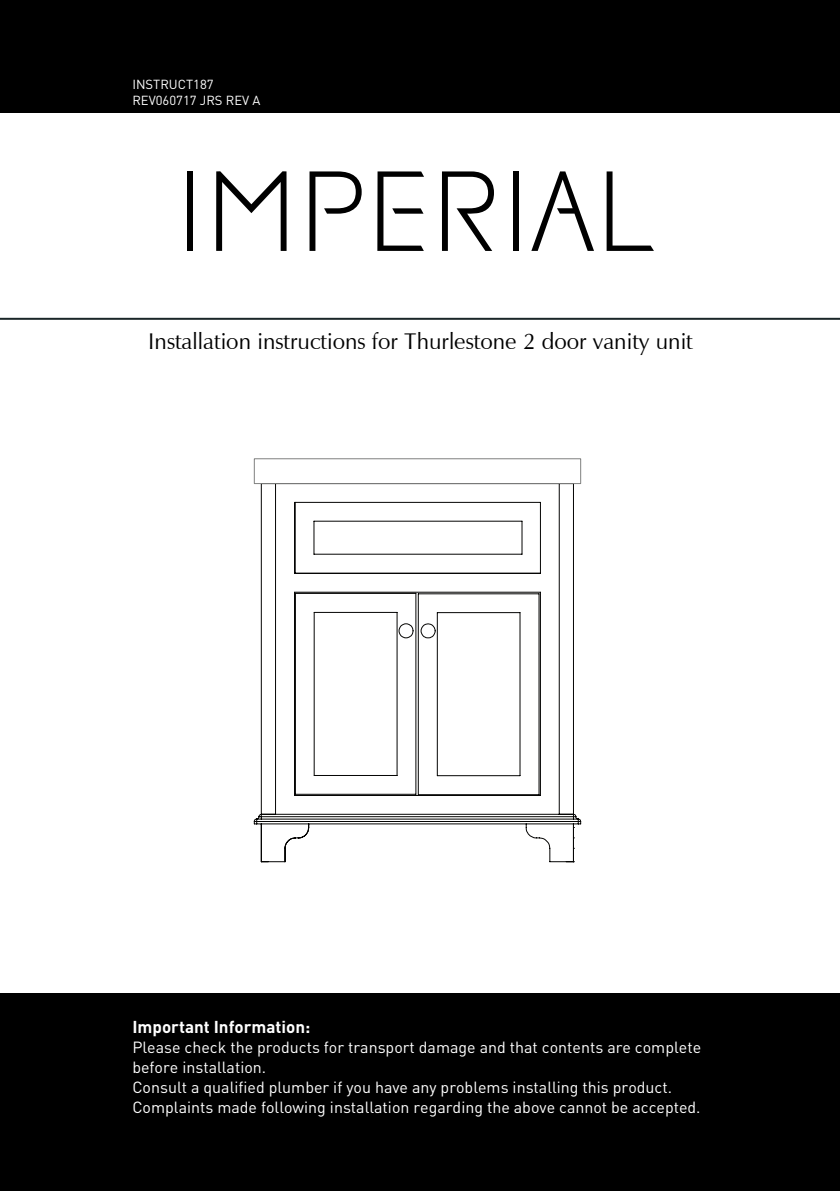
<style>
.page{position:relative;width:840px;height:1191px;background:#fff}
.page>*{position:absolute;margin:0;border:0;box-sizing:border-box;transform-origin:0 0}
.t1{font:22.8px "Zapf Humanist 601 BT";color:#000}
.t2{font:700 17px "DIN";color:#fff}
.t3{font:16px/20px "DIN";color:#fff}
.t4{font:13px/15.6px "DIN";color:#fff}
</style>
<div class="page">
<div style="left:0;top:0;width:839px;height:113px;background:#000"></div>
<div style="left:187px;top:171px;width:6px;height:80px;background:#000"></div>
<svg style="left:216px;top:171px;width:70px;height:80px"></svg>
<div style="left:512px;top:171px;width:6px;height:80px;background:#000"></div>
<svg style="left:606px;top:171px;width:47px;height:80px"></svg>
<svg style="left:442px;top:171px;width:51px;height:80px"></svg>
<svg style="left:309px;top:171px;width:52px;height:80px"></svg>
<svg style="left:377px;top:171px;width:47px;height:80px"></svg>
<svg style="left:531px;top:171px;width:62px;height:80px"></svg>
<hr style="left:0;top:318px;width:839px;height:2px;background:#1a2628">
<div style="left:0;top:993px;width:839px;height:198px;background:#000"></div>
<svg style="left:253px;top:482px;width:328px;height:380px"></svg>
<div style="left:254px;top:458px;width:327px;height:26px;border:1px solid #808180"></div>
<p class="t4" style="left:132px;top:77px;width:129px">INSTRUCT187<br>REV060717 JRS REV A</p>
<h1 class="t1" style="left:148px;top:327px;width:545px">Installation instructions for Thurlestone 2 door vanity unit</h1>
<p class="t2" style="left:132px;top:1015px;width:179px">Important Information:</p>
<p class="t3" style="left:132px;top:1036px;width:570px">Please check the products for transport damage and that contents are complete before installation.<br>Consult a qualified plumber if you have any problems installing this product.<br>Complaints made following installation regarding the above cannot be accepted.</p>
</div>
